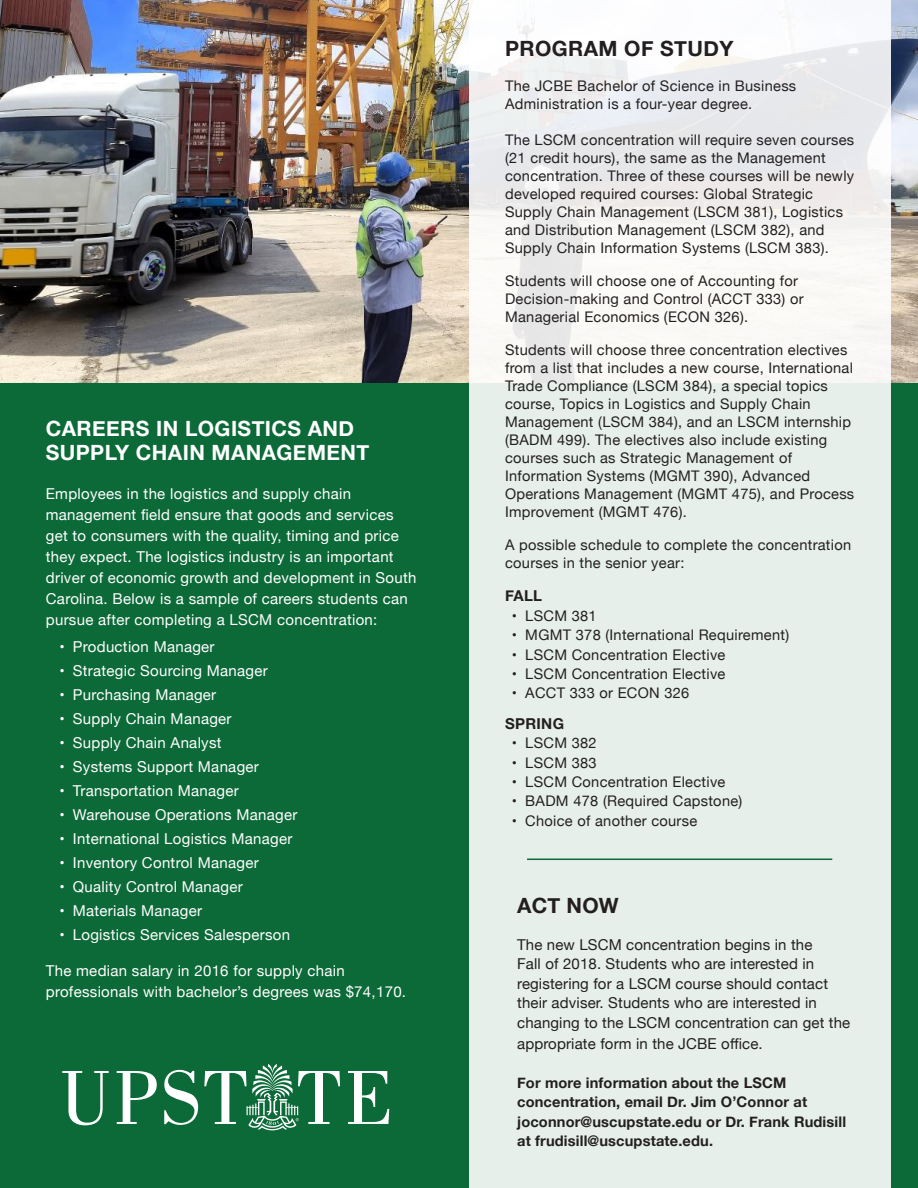
<style>
.page{position:relative;width:918px;height:1188px;background:#fff}
.page>*{position:absolute;margin:0;border:0;box-sizing:border-box;transform-origin:0 0}
.t1{font:700 21px/24px "Helvetica Neue";letter-spacing:.02em;color:#fff}
.t2{font:700 21px "Helvetica Neue";letter-spacing:.02em;color:#231f20}
.t3{font:15px/21px "Helvetica Neue";letter-spacing:.02em;color:#fff}
.t4{font:15px/19.5px "Helvetica Neue";letter-spacing:.01em;color:#231f20}
.t5{font:700 15px "Helvetica Neue";letter-spacing:.02em;color:#231f20}
.t6{font:14.7px/18px "Helvetica Neue";letter-spacing:.02em;color:#231f20}
.t7{font:700 14.7px/19.5px "Helvetica Neue";letter-spacing:.01em;color:#231f20}
</style>
<div class="page">
<img style="left:0;top:0;width:918px;height:383px">
<div style="left:0;top:383px;width:918px;height:805px;background:#0c6a38"></div>
<div style="left:470px;top:0;width:421px;height:1188px;background:linear-gradient(to bottom,#f2f2f2,#e2eee7)"></div>
<svg style="left:62px;top:1071px;width:47px;height:54px"></svg>
<svg style="left:117px;top:1071px;width:40px;height:53px"></svg>
<svg style="left:164px;top:1070px;width:34px;height:55px"></svg>
<svg style="left:348px;top:1071px;width:41px;height:53px"></svg>
<svg style="left:204px;top:1064px;width:136px;height:66px"></svg>
<hr style="left:527px;top:859px;width:305px;height:1px;background:#0c6a38">
<h1 class="t1" style="left:46px;top:417px;width:325px">CAREERS IN LOGISTICS AND<br>SUPPLY CHAIN MANAGEMENT</h1>
<p class="t3" style="left:46px;top:484px;width:372px">Employees in the logistics and supply chain management field ensure that goods and services get to consumers with the quality, timing and price they expect. The logistics industry is an important driver of economic growth and development in South Carolina. Below is a sample of careers students can pursue after completing a LSCM concentration:</p>
<p class="t3" style="left:59px;top:637px;width:157px">• Production Manager</p>
<p class="t3" style="left:59px;top:661px;width:210px">• Strategic Sourcing Manager</p>
<p class="t3" style="left:59px;top:685px;width:158px">• Purchasing Manager</p>
<p class="t3" style="left:59px;top:709px;width:174px">• Supply Chain Manager</p>
<p class="t3" style="left:59px;top:733px;width:164px">• Supply Chain Analyst</p>
<p class="t3" style="left:59px;top:757px;width:201px">• Systems Support Manager</p>
<p class="t3" style="left:59px;top:781px;width:181px">• Transportation Manager</p>
<p class="t3" style="left:59px;top:805px;width:240px">• Warehouse Operations Manager</p>
<p class="t3" style="left:59px;top:829px;width:235px">• International Logistics Manager</p>
<p class="t3" style="left:59px;top:853px;width:201px">• Inventory Control Manager</p>
<p class="t3" style="left:59px;top:877px;width:185px">• Quality Control Manager</p>
<p class="t3" style="left:59px;top:901px;width:144px">• Materials Manager</p>
<p class="t3" style="left:59px;top:925px;width:232px">• Logistics Services Salesperson</p>
<p class="t3" style="left:46px;top:961px;width:362px">The median salary in 2016 for supply chain professionals with bachelor’s degrees was $74,170.</p>
<h1 class="t2" style="left:505px;top:32px;width:230px">PROGRAM OF STUDY</h1>
<p class="t6" style="left:505px;top:78px;width:293px">The JCBE Bachelor of Science in Business<br>Administration is a four-year degree.</p>
<p class="t6" style="left:505px;top:132px;width:351px">The LSCM concentration will require seven courses (21 credit hours), the same as the Management concentration. Three of these courses will be newly developed required courses: Global Strategic Supply Chain Management (LSCM 381), Logistics and Distribution Management (LSCM 382), and Supply Chain Information Systems (LSCM 383).</p>
<p class="t6" style="left:505px;top:273px;width:300px">Students will choose one of Accounting for<br>Decision-making and Control (ACCT 333) or<br>Managerial Economics (ECON 326).</p>
<p class="t6" style="left:505px;top:342px;width:351px">Students will choose three concentration electives from a list that includes a new course, International Trade Compliance (LSCM 384), a special topics course, Topics in Logistics and Supply Chain Management (LSCM 384), and an LSCM internship (BADM 499). The electives also include existing courses such as Strategic Management of Information Systems (MGMT 390), Advanced Operations Management (MGMT 475), and Process Improvement (MGMT 476).</p>
<p class="t6" style="left:505px;top:537px;width:348px">A possible schedule to complete the concentration courses in the senior year:</p>
<p class="t5" style="left:505px;top:584px;width:39px">FALL</p>
<p class="t6" style="left:512px;top:607px;width:86px">• LSCM 381</p>
<p class="t6" style="left:512px;top:627px;width:279px">• MGMT 378 (International Requirement)</p>
<p class="t6" style="left:512px;top:646px;width:215px">• LSCM Concentration Elective</p>
<p class="t6" style="left:512px;top:666px;width:215px">• LSCM Concentration Elective</p>
<p class="t6" style="left:512px;top:685px;width:179px">• ACCT 333 or ECON 326</p>
<p class="t5" style="left:505px;top:711px;width:60px">SPRING</p>
<p class="t6" style="left:512px;top:735px;width:86px">• LSCM 382</p>
<p class="t6" style="left:512px;top:754px;width:86px">• LSCM 383</p>
<p class="t6" style="left:512px;top:774px;width:215px">• LSCM Concentration Elective</p>
<p class="t6" style="left:512px;top:793px;width:232px">• BADM 478 (Required Capstone)</p>
<p class="t6" style="left:512px;top:813px;width:187px">• Choice of another course</p>
<h1 class="t2" style="left:517px;top:889px;width:103px">ACT NOW</h1>
<p class="t4" style="left:517px;top:935px;width:335px">The new LSCM concentration begins in the<br>Fall of 2018. Students who are interested in registering for a LSCM course should contact their adviser. Students who are interested in changing to the LSCM concentration can get the</p>
<p class="t4" style="left:517px;top:1034px;width:247px">appropriate form in the JCBE office.</p>
<p class="t7" style="left:517px;top:1073px;width:331px">For more information about the LSCM concentration, email Dr. Jim O’Connor at joconnor@uscupstate.edu or Dr. Frank Rudisill at frudisill@uscupstate.edu.</p>
</div>
